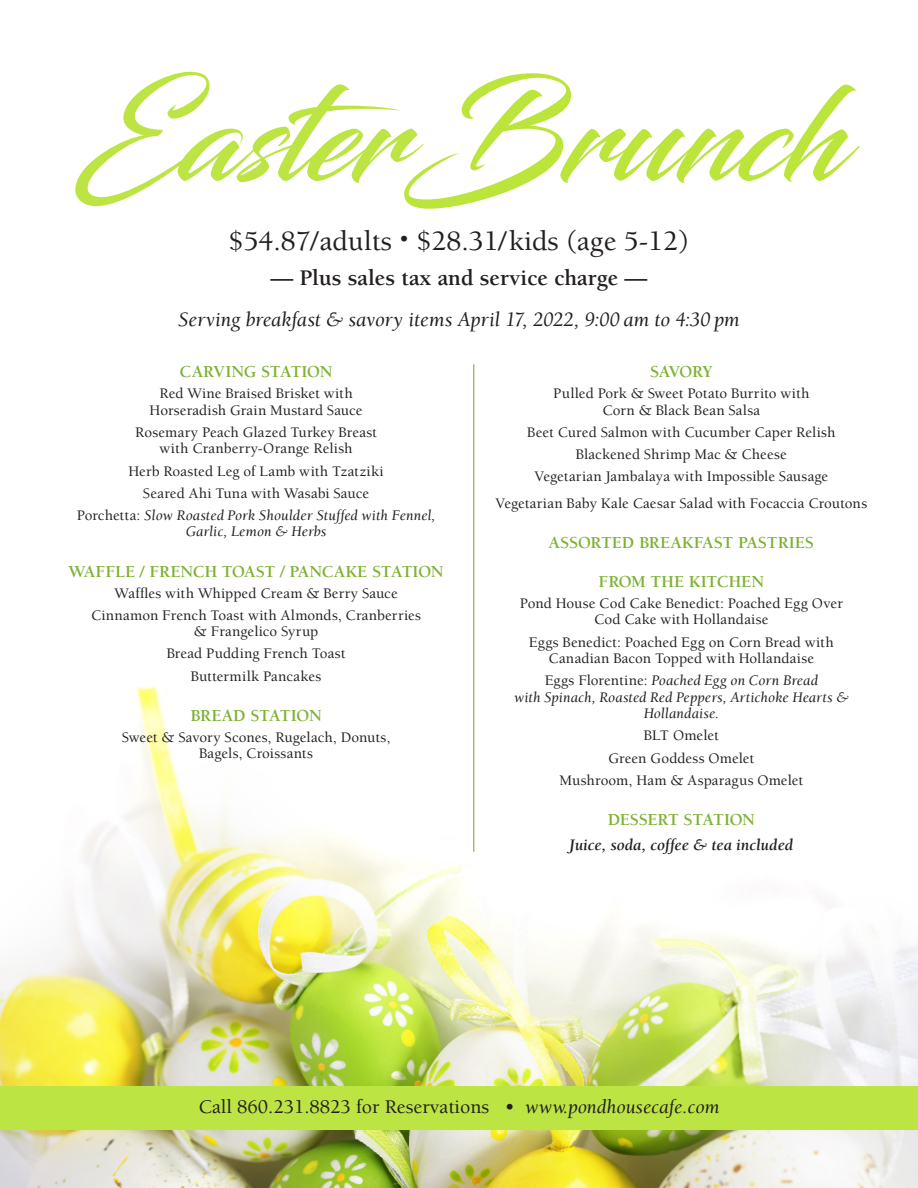
<style>
.page{position:relative;width:918px;height:1188px;background:#fff}
.page>*{position:absolute;margin:0;border:0;box-sizing:border-box;transform-origin:0 0}
.t1{font:130.2px "Blacksword";color:#bce543}
.t2{font:500 28.65px "Berkeley";color:#231f20}
.t3{font:700 22.95px "Berkeley";color:#231f20}
.t4{font:italic 20.85px "Berkeley";letter-spacing:-.005em;color:#231f20}
.t5{font:500 19.95px "Berkeley";color:#231f20}
.Station_Name{font:700 17.25px "Berkeley";letter-spacing:-.015em;color:#7eb132}
.Menu_Items{font:italic 700 16.5px "Berkeley";letter-spacing:-.005em;color:#231f20}
.Menu_Items-2{font:500 15px/16.5px "Berkeley";letter-spacing:.01em;color:#231f20;text-align:center}
.Menu_Items-3{font:italic 15px/16.5px "Berkeley";letter-spacing:.005em;color:#231f20;text-align:center}
.s1{color:#bbe53b}
.s2{font-weight:500;font-style:normal}
.s3{font-weight:400;font-style:italic}
</style>
<div class="page">
<img style="left:0;top:368px;width:918px;height:820px">
<div style="left:0;top:1087px;width:918px;height:43px;background:#bce543"></div>
<hr style="left:473px;top:364px;width:1px;height:488px;background:#7eb132">
<p class="t1" style="left:75px;top:59px;width:770px">Easter <span class="s1">Brunch</span></p>
<p class="t2" style="left:229px;top:226px;width:462px">$54.87/adults <sup>•</sup> $28.31/kids (age 5-12)</p>
<p class="t3" style="left:271px;top:266px;width:378px">— Plus sales tax and service charge —</p>
<p class="t4" style="left:178px;top:308px;width:563px">Serving breakfast &amp; savory items April 17, 2022, 9:00 am to 4:30 pm</p>
<p class="Station_Name" style="left:180px;top:363px;width:154px">CARVING STATION</p>
<p class="Menu_Items-2" style="left:150px;top:386px;width:214px">Red Wine Braised Brisket with<br>Horseradish Grain Mustard Sauce</p>
<p class="Menu_Items-2" style="left:135px;top:424px;width:243px">Rosemary Peach Glazed Turkey Breast with Cranberry-Orange Relish</p>
<p class="Menu_Items-2" style="left:129px;top:463px;width:257px">Herb Roasted Leg of Lamb with Tzatziki</p>
<p class="Menu_Items-2" style="left:143px;top:485px;width:228px">Seared Ahi Tuna with Wasabi Sauce</p>
<p class="Menu_Items-3" style="left:77px;top:507px;width:360px"><span class="s2">Porchetta:</span> Slow Roasted Pork Shoulder Stuffed with Fennel,<br>Garlic, Lemon &amp; Herbs</p>
<p class="Station_Name" style="left:69px;top:562px;width:377px">WAFFLE / FRENCH TOAST / PANCAKE STATION</p>
<p class="Menu_Items-2" style="left:115px;top:585px;width:285px">Waffles with Whipped Cream &amp; Berry Sauce</p>
<p class="Menu_Items-2" style="left:91px;top:607px;width:332px">Cinnamon French Toast with Almonds, Cranberries &amp; Frangelico Syrup</p>
<p class="Menu_Items-2" style="left:167px;top:646px;width:180px">Bread Pudding French Toast</p>
<p class="Menu_Items-2" style="left:191px;top:668px;width:132px">Buttermilk Pancakes</p>
<p class="Station_Name" style="left:190px;top:706px;width:133px">BREAD STATION</p>
<p class="Menu_Items-2" style="left:122px;top:729px;width:270px">Sweet &amp; Savory Scones, Rugelach, Donuts,<br>Bagels, Croissants</p>
<p class="Station_Name" style="left:650px;top:363px;width:64px">SAVORY</p>
<p class="Menu_Items-2" style="left:553px;top:386px;width:258px">Pulled Pork &amp; Sweet Potato Burrito with<br>Corn &amp; Black Bean Salsa</p>
<p class="Menu_Items-2" style="left:527px;top:424px;width:310px">Beet Cured Salmon with Cucumber Caper Relish</p>
<p class="Menu_Items-2" style="left:576px;top:446px;width:212px">Blackened Shrimp Mac &amp; Cheese</p>
<p class="Menu_Items-2" style="left:535px;top:469px;width:295px">Vegetarian Jambalaya with Impossible Sausage</p>
<p class="Menu_Items-2" style="left:496px;top:495px;width:373px">Vegetarian Baby Kale Caesar Salad with Focaccia Croutons</p>
<p class="Station_Name" style="left:549px;top:534px;width:267px">ASSORTED BREAKFAST PASTRIES</p>
<p class="Station_Name" style="left:599px;top:572px;width:167px">FROM THE KITCHEN</p>
<p class="Menu_Items-2" style="left:520px;top:595px;width:325px">Pond House Cod Cake Benedict: Poached Egg Over<br>Cod Cake with Hollandaise</p>
<p class="Menu_Items-2" style="left:529px;top:634px;width:306px">Eggs Benedict: Poached Egg on Corn Bread with<br>Canadian Bacon Topped with Hollandaise</p>
<p class="Menu_Items-3" style="left:514px;top:673px;width:336px"><span class="s2">Eggs Florentine:</span> Poached Egg on Corn Bread<br>with Spinach, Roasted Red Peppers, Artichoke Hearts &amp;<br>Hollandaise.</p>
<p class="Menu_Items-2" style="left:644px;top:728px;width:76px">BLT Omelet</p>
<p class="Menu_Items-2" style="left:608px;top:750px;width:147px">Green Goddess Omelet</p>
<p class="Menu_Items-2" style="left:560px;top:772px;width:245px">Mushroom, Ham &amp; Asparagus Omelet</p>
<p class="Station_Name" style="left:608px;top:810px;width:149px">DESSERT STATION</p>
<p class="Menu_Items" style="left:570px;top:836px;width:225px">Juice, soda, coffee &amp; tea included</p>
<p class="t5" style="left:199px;top:1096px;width:522px">Call 860.231.8823 for Reservations • <span class="s3">www.pondhousecafe.com</span></p>
</div>
